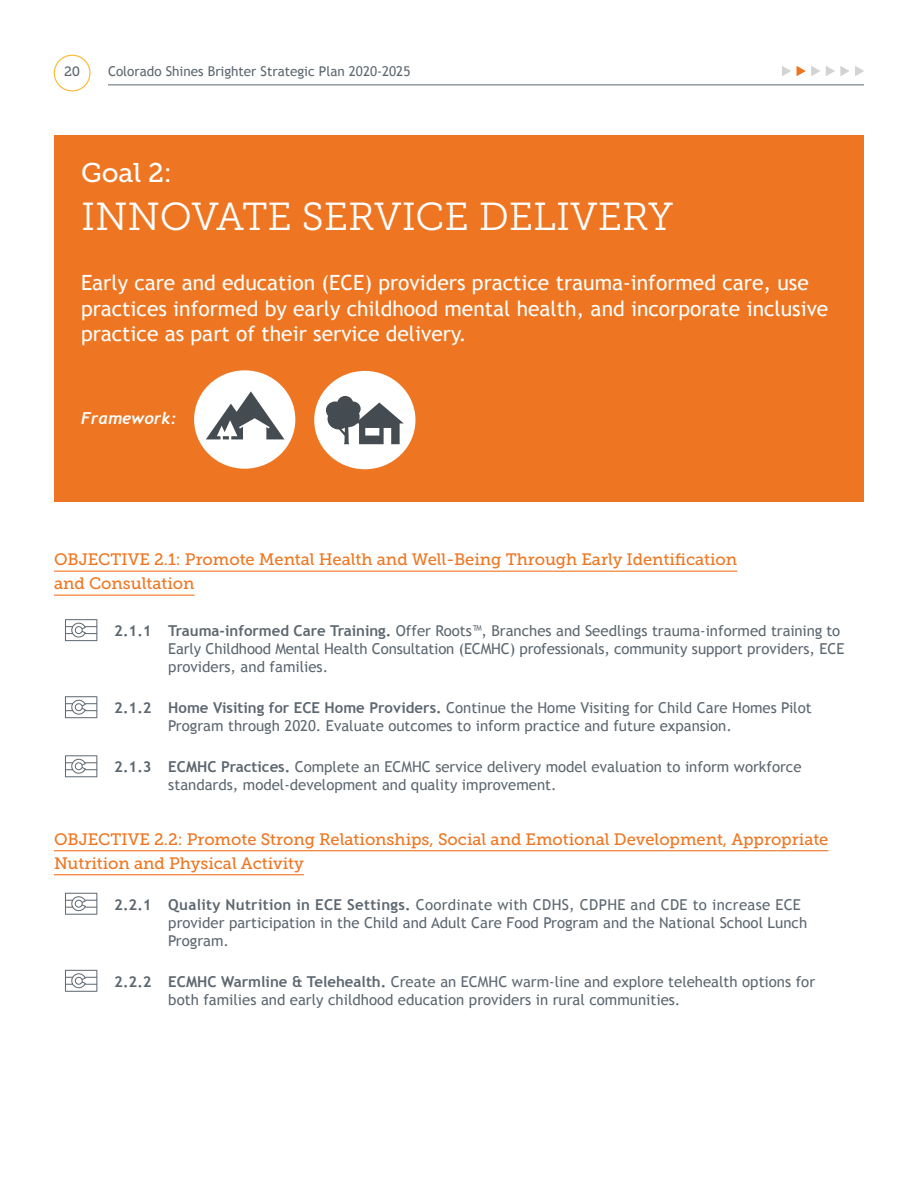
<style>
.page{position:relative;width:918px;height:1188px;background:#fff}
.page>*{position:absolute;margin:0;border:0;box-sizing:border-box;transform-origin:0 0}
.t1{font:39px "Museo Slab 300";color:#fff}
.t2{font:27px "Museo Slab 500";color:#fff}
.t3{font:21px/25.5px "Trebuchet MS";color:#fff}
.t4{font:16.5px/24px "Museo Slab 500";color:#ee7622}
.t5{font:italic 700 16.5px "Trebuchet";letter-spacing:.01em;color:#fff}
.t6{font:15px/18px "Trebuchet MS";color:#5d6770}
.t7{font:700 15px "Trebuchet MS";color:#5d6770}
.t8{font:13.5px "Trebuchet MS";color:#5d6770}
.t9{font:13.5px "Museo Slab 500";color:#5d6770}
.s1{font-weight:700}
</style>
<div class="page">
<div style="left:54px;top:55px;width:37px;height:36px;border:1px solid #fdb72e;border-radius:50%"></div>
<hr style="left:108px;top:85px;width:756px;height:1px;background:#5d6770">
<svg style="left:782px;top:66px;width:9px;height:10px"></svg>
<svg style="left:797px;top:66px;width:23px;height:10px"></svg>
<svg style="left:826px;top:66px;width:23px;height:10px"></svg>
<svg style="left:855px;top:66px;width:9px;height:10px"></svg>
<hr style="left:54px;top:571px;width:683px;height:1px;background:#ee7622">
<hr style="left:54px;top:595px;width:140px;height:1px;background:#ee7622">
<svg style="left:65px;top:619px;width:32px;height:22px"></svg>
<svg style="left:65px;top:696px;width:32px;height:22px"></svg>
<svg style="left:65px;top:755px;width:32px;height:22px"></svg>
<hr style="left:54px;top:850px;width:774px;height:1px;background:#ee7622">
<hr style="left:54px;top:874px;width:250px;height:1px;background:#ee7622">
<svg style="left:65px;top:893px;width:32px;height:22px"></svg>
<svg style="left:65px;top:970px;width:32px;height:22px"></svg>
<div style="left:54px;top:135px;width:810px;height:366px;background:#ee7622"></div>
<div style="left:194px;top:370px;width:101px;height:99px;background:#fff;border-radius:50%"></div>
<svg style="left:206px;top:391px;width:78px;height:48px"></svg>
<div style="left:314px;top:371px;width:101px;height:98px;background:#fff;border-radius:50%"></div>
<svg style="left:326px;top:396px;width:78px;height:48px"></svg>
<p class="t9" style="left:64px;top:64px;width:18px">20</p>
<p class="t8" style="left:108px;top:63px;width:304px">Colorado Shines Brighter Strategic Plan 2020-2025</p>
<p class="t2" style="left:81px;top:158px;width:92px">Goal 2:</p>
<p class="t1" style="left:81px;top:196px;width:594px">INNOVATE SERVICE DELIVERY</p>
<p class="t3" style="left:81px;top:270px;width:749px">Early care and education (ECE) providers practice trauma-informed care, use practices informed by early childhood mental health, and incorporate inclusive practice as part of their service delivery.</p>
<p class="t5" style="left:81px;top:408px;width:97px">Framework:</p>
<p class="t4" style="left:54px;top:548px;width:685px">OBJECTIVE 2.1: Promote Mental Health and Well-Being Through Early Identification</p>
<p class="t4" style="left:54px;top:572px;width:142px">and Consultation</p>
<p class="t7" style="left:114px;top:622px;width:39px">2.1.1</p>
<p class="t6" style="left:168px;top:622px;width:678px"><span class="s1">Trauma-informed Care Training.</span> Offer Roots™, Branches and Seedlings trauma-informed training to<br>Early Childhood Mental Health Consultation (ECMHC) professionals, community support providers, ECE providers, and families.</p>
<p class="t7" style="left:114px;top:699px;width:39px">2.1.2</p>
<p class="t6" style="left:168px;top:699px;width:645px"><span class="s1">Home Visiting for ECE Home Providers.</span> Continue the Home Visiting for Child Care Homes Pilot<br>Program through 2020. Evaluate outcomes to inform practice and future expansion.</p>
<p class="t7" style="left:114px;top:758px;width:39px">2.1.3</p>
<p class="t6" style="left:168px;top:758px;width:635px"><span class="s1">ECMHC Practices.</span> Complete an ECMHC service delivery model evaluation to inform workforce standards, model-development and quality improvement.</p>
<p class="t4" style="left:54px;top:827px;width:776px">OBJECTIVE 2.2: Promote Strong Relationships, Social and Emotional Development, Appropriate<br>Nutrition and Physical Activity</p>
<p class="t7" style="left:114px;top:895px;width:39px">2.2.1</p>
<p class="t6" style="left:168px;top:896px;width:640px"><span class="s1">Quality Nutrition in ECE Settings.</span> Coordinate with CDHS, CDPHE and CDE to increase ECE provider participation in the Child and Adult Care Food Program and the National School Lunch<br>Program.</p>
<p class="t7" style="left:114px;top:972px;width:39px">2.2.2</p>
<p class="t6" style="left:168px;top:973px;width:648px"><span class="s1">ECMHC Warmline &amp; Telehealth.</span> Create an ECMHC warm-line and explore telehealth options for both families and early childhood education providers in rural communities.</p>
</div>
